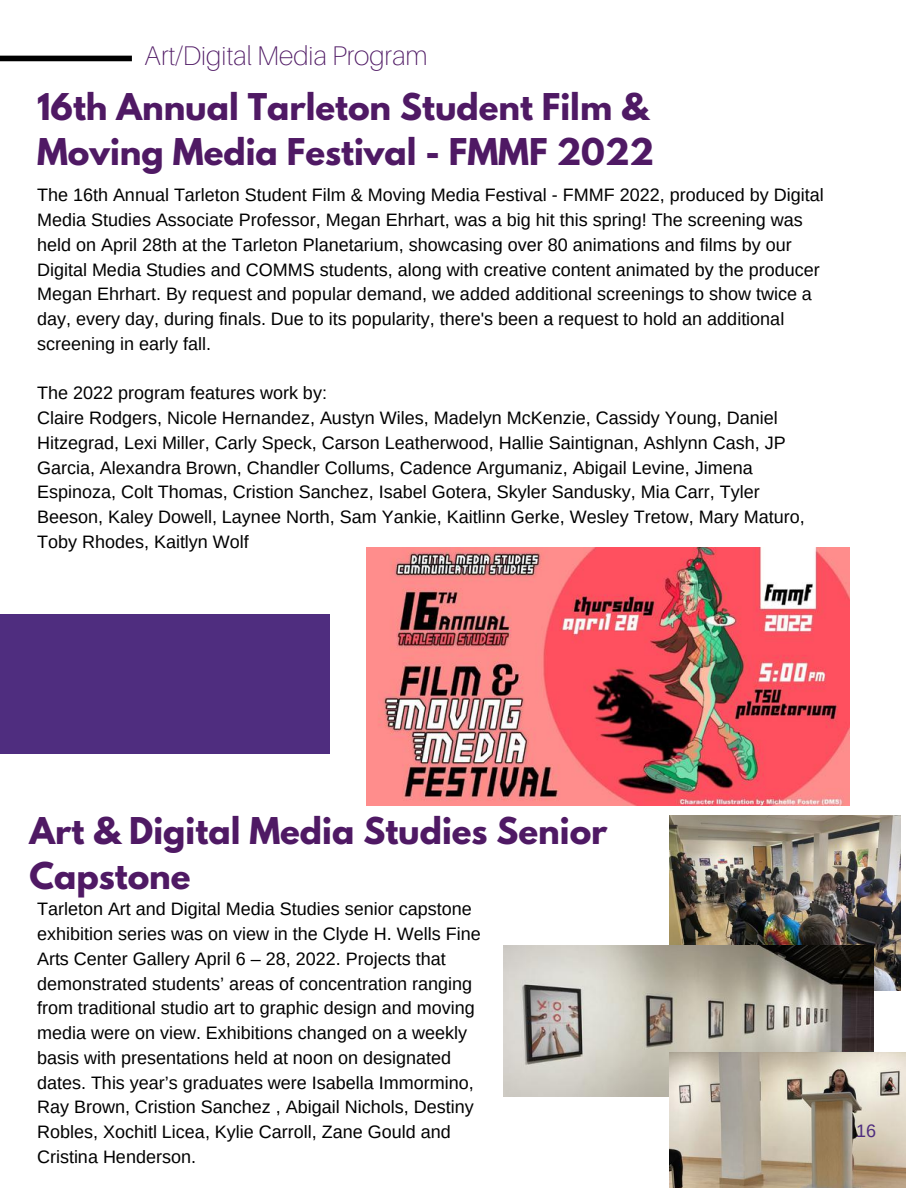
<style>
.page{position:relative;width:918px;height:1188px;background:#fff}
.page>*{position:absolute;margin:0;border:0;box-sizing:border-box;transform-origin:0 0}
.t1{font:700 32.7px/45px "League Spartan";color:#4f1964}
.t2{font:100 27px "Aileron";color:#4f1964}
.t3{font:18px/24.8px "Arimo";color:#000}
.t4{font:18px "Arimo";color:#4f2d7f}
</style>
<div class="page">
<div style="left:0;top:56px;width:132px;height:5px;background:#000"></div>
<div style="left:0;top:614px;width:330px;height:140px;background:#4f2d7f"></div>
<img style="left:367px;top:547px;width:482px;height:258px">
<img style="left:669px;top:816px;width:232px;height:174px">
<img style="left:504px;top:945px;width:370px;height:151px">
<img style="left:669px;top:1052px;width:236px;height:136px">
<h2 class="t2" style="left:144px;top:39px;width:285px">Art/Digital Media Program</h2>
<h1 class="t1" style="left:37px;top:89px;width:619px">16th Annual Tarleton Student Film &amp;<br>Moving Media Festival - FMMF 2022</h1>
<p class="t3" style="left:37px;top:183px;width:788px">The 16th Annual Tarleton Student Film &amp; Moving Media Festival - FMMF 2022, produced by Digital Media Studies Associate Professor, Megan Ehrhart, was a big hit this spring! The screening was held on April 28th at the Tarleton Planetarium, showcasing over 80 animations and films by our Digital Media Studies and COMMS students, along with creative content animated by the producer Megan Ehrhart. By request and popular demand, we added additional screenings to show twice a day, every day, during finals. Due to its popularity, there's been a request to hold an additional screening in early fall.</p>
<p class="t3" style="left:37px;top:381px;width:769px">The 2022 program features work by:<br>Claire Rodgers, Nicole Hernandez, Austyn Wiles, Madelyn McKenzie, Cassidy Young, Daniel Hitzegrad, Lexi Miller, Carly Speck, Carson Leatherwood, Hallie Saintignan, Ashlynn Cash, JP Garcia, Alexandra Brown, Chandler Collums, Cadence Argumaniz, Abigail Levine, Jimena Espinoza, Colt Thomas, Cristion Sanchez, Isabel Gotera, Skyler Sandusky, Mia Carr, Tyler Beeson, Kaley Dowell, Laynee North, Sam Yankie, Kaitlinn Gerke, Wesley Tretow, Mary Maturo, Toby Rhodes, Kaitlyn Wolf</p>
<h1 class="t1" style="left:29px;top:812px;width:580px">Art &amp; Digital Media Studies Senior<br>Capstone</h1>
<p class="t3" style="left:37px;top:897px;width:445px">Tarleton Art and Digital Media Studies senior capstone exhibition series was on view in the Clyde H. Wells Fine Arts Center Gallery April 6 – 28, 2022. Projects that demonstrated students’ areas of concentration ranging from traditional studio art to graphic design and moving media were on view. Exhibitions changed on a weekly basis with presentations held at noon on designated dates. This year’s graduates were Isabella Immormino, Ray Brown, Cristion Sanchez , Abigail Nichols, Destiny Robles, Xochitl Licea, Kylie Carroll, Zane Gould and Cristina Henderson.</p>
<p class="t4" style="left:856px;top:1120px;width:22px">16</p>
</div>
